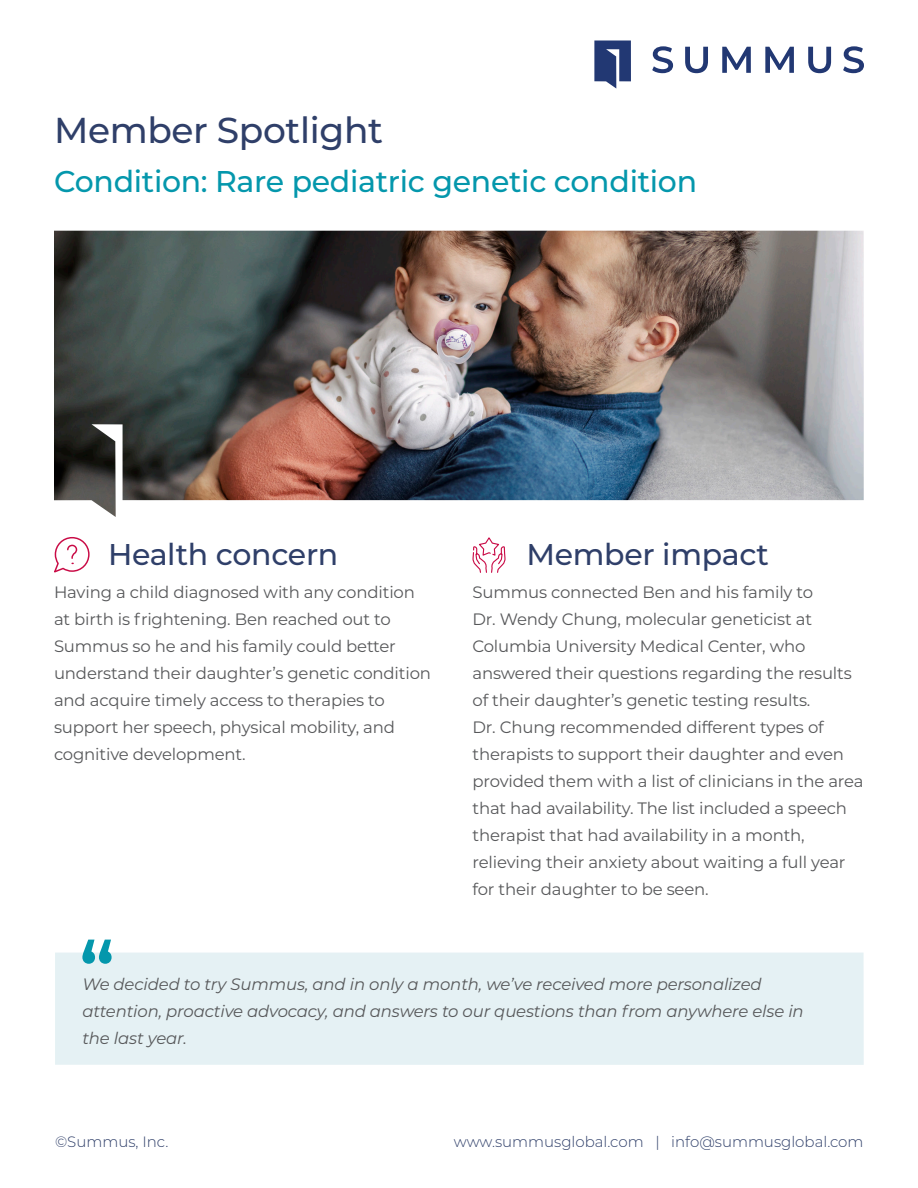
<style>
.page{position:relative;width:918px;height:1188px;background:#fff}
.page>*{position:absolute;margin:0;border:0;box-sizing:border-box;transform-origin:0 0}
.t1{font:500 36px "Montserrat";letter-spacing:-.01em;color:#2f3f69}
.subtitle{font:500 30px "Montserrat";letter-spacing:-.01em;color:#0497ac}
.t2{font:500 30px "Montserrat";letter-spacing:-.01em;color:#2f3f69}
.body_text{font:16.5px/27px "Montserrat";letter-spacing:-.01em;color:#57585a}
.quote_body{font:italic 16.5px/27px "Montserrat";letter-spacing:-.01em;color:#57585a}
.footertext_frontpage{font:300 15px "Montserrat";color:#2f3f69}
</style>
<div class="page">
<svg style="left:54px;top:537px;width:36px;height:36px"></svg>
<svg style="left:472px;top:537px;width:34px;height:36px"></svg>
<svg style="left:594px;top:40px;width:37px;height:49px"></svg>
<svg style="left:652px;top:46px;width:21px;height:27px"></svg>
<svg style="left:685px;top:47px;width:23px;height:26px"></svg>
<svg style="left:722px;top:47px;width:29px;height:26px"></svg>
<svg style="left:765px;top:47px;width:29px;height:26px"></svg>
<svg style="left:808px;top:47px;width:23px;height:26px"></svg>
<svg style="left:843px;top:46px;width:21px;height:27px"></svg>
<img style="left:54px;top:231px;width:810px;height:286px">
<div style="left:55px;top:953px;width:809px;height:112px;background:#e5f1f4"></div>
<svg style="left:82px;top:940px;width:30px;height:24px"></svg>
<p class="t1" style="left:54px;top:105px;width:331px">Member Spotlight</p>
<p class="subtitle" style="left:54px;top:161px;width:645px">Condition: Rare pediatric genetic condition</p>
<h1 class="t2" style="left:108px;top:533px;width:232px">Health concern</h1>
<p class="body_text" style="left:54px;top:579px;width:379px">Having a child diagnosed with any condition at birth is frightening. Ben reached out to Summus so he and his family could better understand their daughter’s genetic condition and acquire timely access to therapies to support her speech, physical mobility, and cognitive development.</p>
<h1 class="t2" style="left:526px;top:533px;width:244px">Member impact</h1>
<p class="body_text" style="left:472px;top:579px;width:392px">Summus connected Ben and his family to<br>Dr. Wendy Chung, molecular geneticist at Columbia University Medical Center, who answered their questions regarding the results of their daughter’s genetic testing results.<br>Dr. Chung recommended different types of therapists to support their daughter and even provided them with a list of clinicians in the area that had availability. The list included a speech therapist that had availability in a month, relieving their anxiety about waiting a full year for their daughter to be seen.</p>
<p class="quote_body" style="left:82px;top:970px;width:723px">We decided to try Summus, and in only a month, we’ve received more personalized attention, proactive advocacy, and answers to our questions than from anywhere else in the last year.</p>
<p class="footertext_frontpage" style="left:55px;top:1131px;width:115px">©Summus, Inc.</p>
<p class="footertext_frontpage" style="left:454px;top:1131px;width:411px">www.summusglobal.com | info@summusglobal.com</p>
</div>
